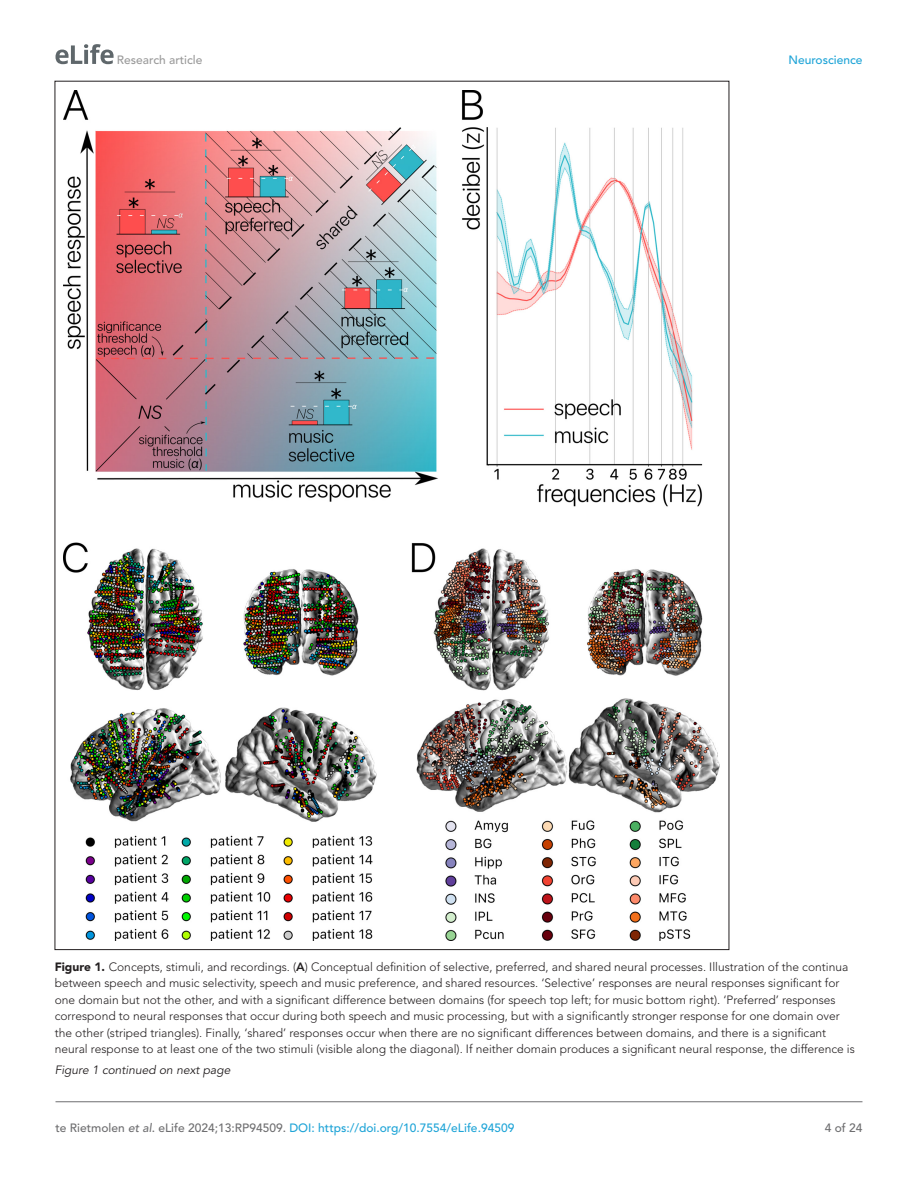
<style>
.page{position:relative;width:918px;height:1188px;background:#fff}
.page>*{position:absolute;margin:0;border:0;box-sizing:border-box;transform-origin:0 0}
.t1{font:300 12px/16.5px "Avenir LT Std";color:#231f20}
.t2{font:500 12px "Avenir LT Std";color:#1ea4d7}
.t3{font:italic 12px "Avenir LT Std";color:#231f20}
.t4{font:500 12px "Avenir LT Std";color:#9a9a9a}
.t5{font:500 12px "Avenir LT Std";color:#6e6e70}
.s1{font-weight:900}
.s2{font-weight:800}
.s3{color:#6e6e70}
.s4{font-style:italic;color:#6e6e70}
</style>
<div class="page">
<svg style="left:56px;top:44px;width:58px;height:20px"></svg>
<hr style="left:56px;top:1101px;width:806px;height:1px;background:#6e6e70">
<img style="left:64px;top:90px;width:656px;height:851px">
<p class="t4" style="left:117px;top:53px;width:87px">Research article</p>
<p class="t2" style="left:788px;top:53px;width:76px">Neuroscience</p>
<p class="t1" style="left:55px;top:958px;width:802px"><span class="s1">Figure 1.</span> Concepts, stimuli, and recordings. (<span class="s2">A</span>) Conceptual definition of selective, preferred, and shared neural processes. Illustration of the continua between speech and music selectivity, speech and music preference, and shared resources. ‘Selective’ responses are neural responses significant for one domain but not the other, and with a significant difference between domains (for speech top left; for music bottom right). ‘Preferred’ responses correspond to neural responses that occur during both speech and music processing, but with a significantly stronger response for one domain over the other (striped triangles). Finally, ‘shared’ responses occur when there are no significant differences between domains, and there is a significant neural response to at least one of the two stimuli (visible along the diagonal). If neither domain produces a significant neural response, the difference is</p>
<p class="t3" style="left:55px;top:1063px;width:177px">Figure 1 continued on next page</p>
<p class="t2" style="left:56px;top:1121px;width:460px"><span class="s3">te Rietmolen</span> <span class="s4">et al</span><span class="s3">. eLife 2024;13:RP94509.</span> DOI: https://doi.org/10.7554/eLife.94509</p>
<p class="t5" style="left:825px;top:1121px;width:39px">4 of 24</p>
</div>
